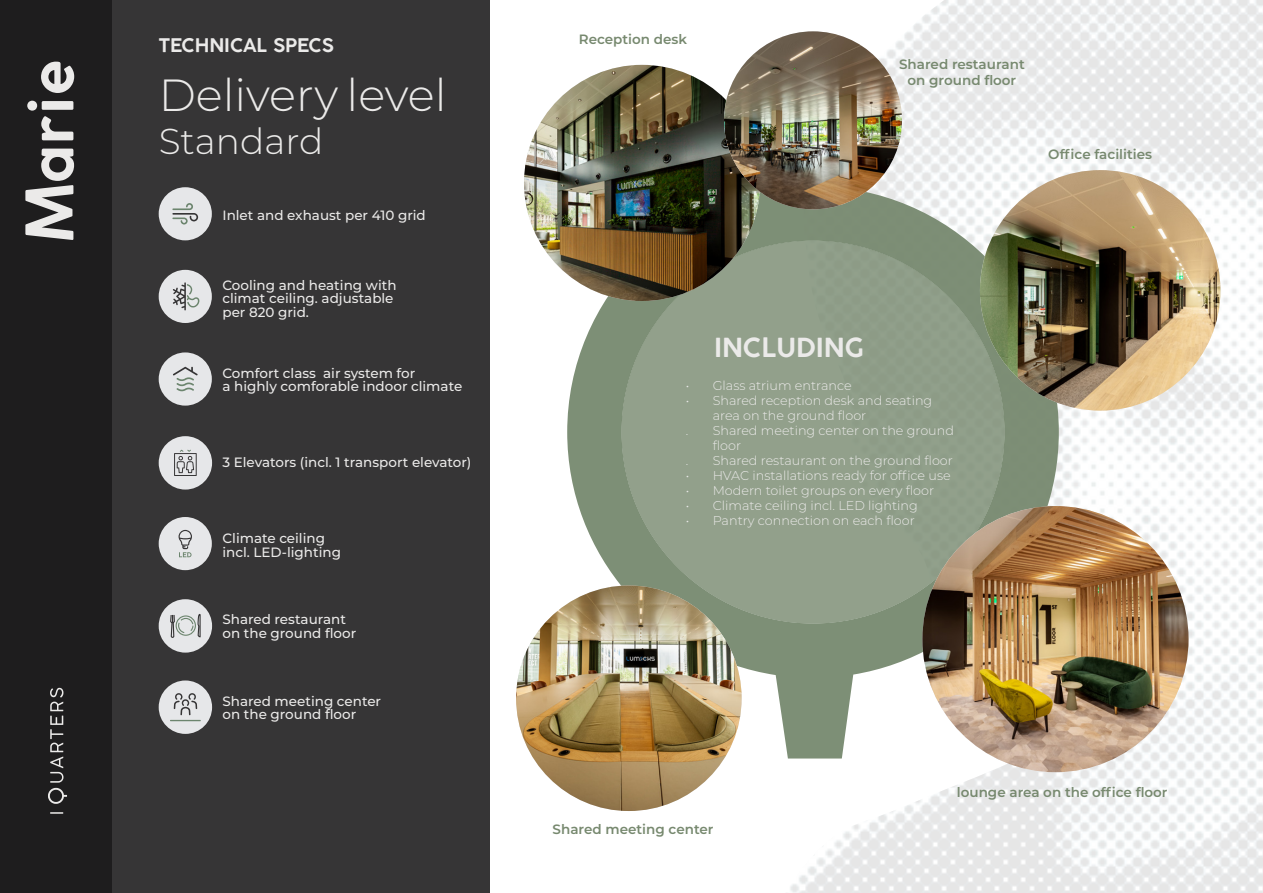
<style>
.page{position:relative;width:1263px;height:893px;background:#fff}
.page>*{position:absolute;margin:0;border:0;box-sizing:border-box;transform-origin:0 0}
.t1{font:700 64.65px "Coco Gothic";color:#ebeae9}
.t2{font:300 45px "Montserrat";color:#ebeae9}
.t3{font:300 36px "Montserrat";color:#ebeae9}
.t4{font:700 26.25px "Coco Gothic";color:#ebeae9}
.t5{font:700 18.75px "Coco Gothic";color:#ebeae9}
.t6{font:500 13.5px/13.5px "Montserrat";color:#ebeae9}
.t7{font:600 13.5px "Montserrat";color:#77896f}
.t8{font:300 12.75px "Montserrat";color:#ebeae9}
</style>
<div class="page">
<div style="left:0;top:0;width:489px;height:893px;background:#363536"></div>
<div style="left:0;top:0;width:112px;height:893px;background:#231f20"></div>
<svg style="left:48px;top:688px;width:19px;height:116px"></svg>
<svg style="left:50px;top:812px;width:13px;height:2px"></svg>
<img style="left:788px;top:0;width:475px;height:893px">
<svg style="left:567px;top:186px;width:492px;height:572px;fill:#7d8f76"></svg>
<div style="left:621px;top:240px;width:384px;height:384px;background:#92a08b;border-radius:50%"></div>
<img style="left:516px;top:585px;width:226px;height:226px;border-radius:113px">
<img style="left:922px;top:506px;width:266px;height:266px;border-radius:133px">
<img style="left:980px;top:170px;width:240px;height:241px;border-radius:120px">
<div style="left:159px;top:187px;width:53px;height:53px;background:#e6e7e9;border-radius:50%"></div>
<svg style="left:172px;top:203px;width:26px;height:22px"></svg>
<div style="left:159px;top:270px;width:53px;height:53px;background:#e6e7e9;border-radius:50%"></div>
<svg style="left:173px;top:282px;width:27px;height:28px"></svg>
<img style="left:524px;top:65px;width:236px;height:236px;border-radius:118px">
<img style="left:724px;top:31px;width:178px;height:178px;border-radius:89px">
<div style="left:159px;top:352px;width:53px;height:54px;background:#e6e7e9;border-radius:50%"></div>
<svg style="left:173px;top:367px;width:25px;height:24px"></svg>
<div style="left:159px;top:436px;width:53px;height:54px;background:#e6e7e9;border-radius:50%"></div>
<svg style="left:174px;top:450px;width:23px;height:26px"></svg>
<div style="left:159px;top:680px;width:53px;height:54px;background:#e6e7e9;border-radius:50%"></div>
<hr style="left:170px;top:720px;width:31px;height:1px;background:#6c856e">
<div style="left:159px;top:599px;width:53px;height:54px;background:#e6e7e9;border-radius:50%"></div>
<svg style="left:170px;top:599px;width:31px;height:116px"></svg>
<div style="left:159px;top:517px;width:53px;height:53px;background:#e6e7e9;border-radius:50%"></div>
<svg style="left:179px;top:530px;width:13px;height:27px"></svg>
<p class="t1" style="left:1px;top:243px;width:186px;rotate:-90deg">Marie</p>
<p class="t5" style="left:159px;top:31px;width:177px">TECHNICAL SPECS</p>
<p class="t2" style="left:159px;top:65px;width:289px">Delivery level</p>
<p class="t3" style="left:159px;top:117px;width:166px">Standard</p>
<p class="t6" style="left:222px;top:208px;width:205px">Inlet and exhaust per 410 grid</p>
<p class="t6" style="left:222px;top:277px;width:176px">Cooling and heating with climat ceiling. adjustable per 820 grid.</p>
<p class="t6" style="left:222px;top:365px;width:194px">Comfort class air system for</p>
<p class="t6" style="left:222px;top:379px;width:241px">a highly comforable indoor climate</p>
<p class="t6" style="left:222px;top:455px;width:250px">3 Elevators (incl. 1 transport elevator)</p>
<p class="t6" style="left:222px;top:531px;width:104px">Climate ceiling</p>
<p class="t6" style="left:222px;top:545px;width:120px">incl. LED-lighting</p>
<p class="t6" style="left:222px;top:612px;width:125px">Shared restaurant</p>
<p class="t6" style="left:222px;top:626px;width:135px">on the ground floor</p>
<p class="t6" style="left:222px;top:694px;width:160px">Shared meeting center</p>
<p class="t6" style="left:222px;top:707px;width:135px">on the ground floor</p>
<p class="t7" style="left:579px;top:30px;width:110px">Reception desk</p>
<p class="t7" style="left:899px;top:54px;width:127px">Shared restaurant</p>
<p class="t7" style="left:907px;top:71px;width:110px">on ground floor</p>
<p class="t7" style="left:1048px;top:145px;width:105px">Office facilities</p>
<p class="t4" style="left:714px;top:328px;width:151px">INCLUDING</p>
<p class="t8" style="left:686px;top:377px;width:167px">• Glass atrium entrance</p>
<p class="t8" style="left:686px;top:392px;width:248px">• Shared reception desk and seating</p>
<p class="t8" style="left:713px;top:407px;width:155px">area on the ground floor</p>
<p class="t8" style="left:686px;top:422px;width:4px">.</p>
<p class="t8" style="left:713px;top:422px;width:243px">Shared meeting center on the ground</p>
<p class="t8" style="left:713px;top:437px;width:30px">floor</p>
<p class="t8" style="left:686px;top:452px;width:4px">.</p>
<p class="t8" style="left:713px;top:452px;width:242px">Shared restaurant on the ground floor</p>
<p class="t8" style="left:686px;top:467px;width:266px">• HVAC installations ready for office use</p>
<p class="t8" style="left:686px;top:482px;width:250px">• Modern toilet groups on every floor</p>
<p class="t8" style="left:686px;top:497px;width:234px">• Climate ceiling incl. LED lighting</p>
<p class="t8" style="left:686px;top:512px;width:231px">• Pantry connection on each floor</p>
<p class="t7" style="left:553px;top:819px;width:162px">Shared meeting center</p>
<p class="t7" style="left:957px;top:783px;width:212px">lounge area on the office floor</p>
</div>
